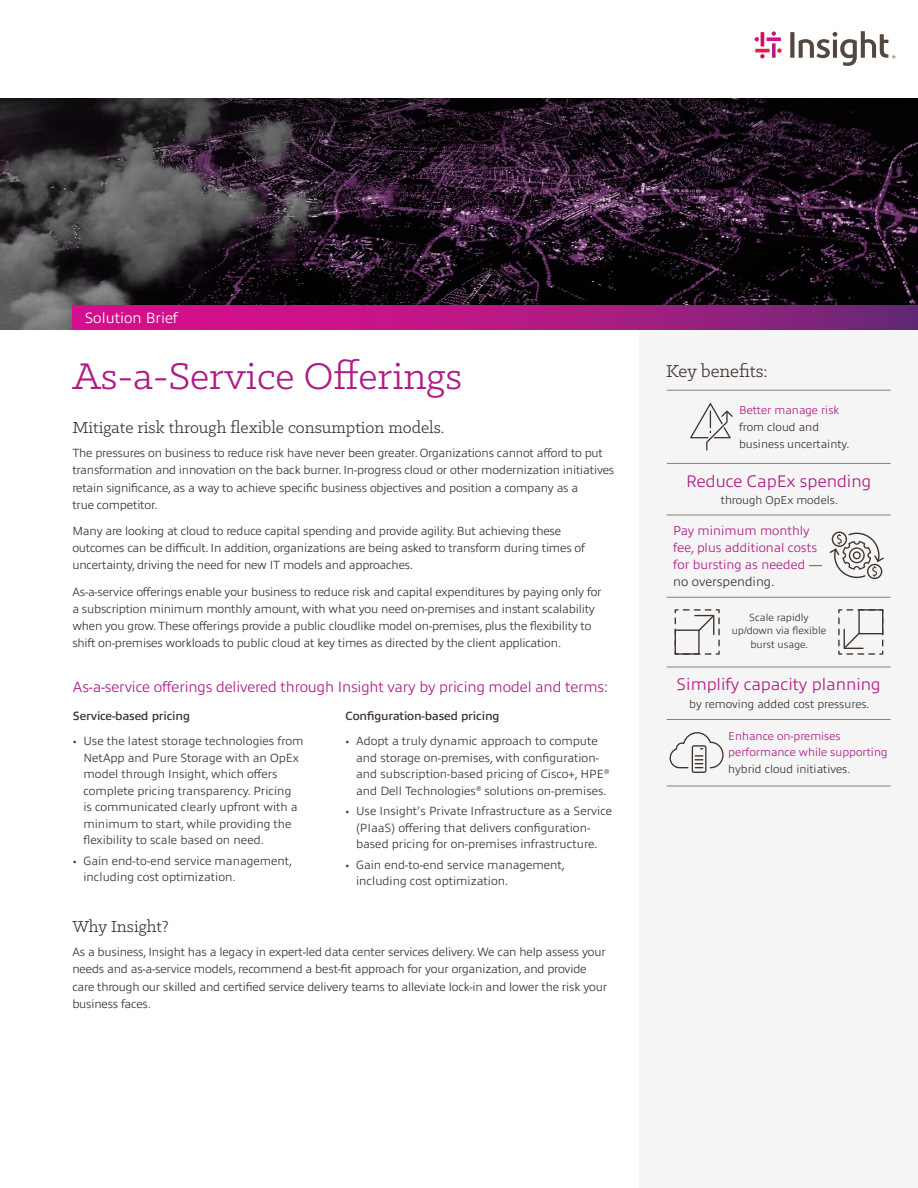
<style>
.page{position:relative;width:918px;height:1188px;background:#fff}
.page>*{position:absolute;margin:0;border:0;box-sizing:border-box;transform-origin:0 0}
.Page_title{font:42px "Klinic Slab";color:#b01c87}
.t1{font:19.5px "Klinic Slab";color:#3e332d}
.t2{font:18px "Klinic Slab";color:#3e332d}
.t3{font:300 16.95px "Allumi Pro";color:#b01c87}
.t4{font:300 15px "Allumi Pro";letter-spacing:-.01em;color:#b01c87}
.t5{font:300 15px "Allumi Pro";color:#fff}
.Body{font:300 12.9px/16.8px "Allumi Pro";color:#b01c87}
.Body-2{font:300 12px/16.5px "Allumi Pro";letter-spacing:-.015em;color:#3e332d}
.Body-3{font:600 12px "Allumi Pro";letter-spacing:-.015em;color:#3e332d}
.Body-4{font:300 11.55px/16.5px "Allumi Pro";color:#3e332d}
.Body-5{font:300 11.55px/16.5px "Allumi Pro";color:#b01c87}
.Body-6{font:300 10.35px/13.5px "Allumi Pro";color:#3e332d;text-align:center}
.s1{color:#b01c87}
.s2{color:#3e332d}
</style>
<div class="page">
<div style="left:639px;top:305px;width:279px;height:883px;background:#f6f5f5"></div>
<img style="left:0;top:98px;width:918px;height:232px">
<svg style="left:72px;top:305px;width:846px;height:25px;background:#af1983"></svg>
<hr style="left:667px;top:390px;width:224px;height:1px;background:#897e79">
<hr style="left:667px;top:463px;width:224px;height:1px;background:#897e79">
<hr style="left:667px;top:515px;width:224px;height:1px;background:#897e79">
<hr style="left:667px;top:597px;width:224px;height:1px;background:#897e79">
<hr style="left:667px;top:667px;width:224px;height:1px;background:#897e79">
<hr style="left:667px;top:786px;width:224px;height:1px;background:#897e79">
<hr style="left:667px;top:719px;width:224px;height:1px;background:#897e79">
<svg style="left:690px;top:403px;width:43px;height:48px"></svg>
<svg style="left:830px;top:532px;width:54px;height:47px"></svg>
<svg style="left:675px;top:609px;width:45px;height:46px"></svg>
<svg style="left:838px;top:609px;width:45px;height:46px"></svg>
<svg style="left:670px;top:732px;width:54px;height:41px"></svg>
<svg style="left:772px;top:43px;width:4px;height:15px"></svg>
<svg style="left:772px;top:31px;width:4px;height:5px"></svg>
<hr style="left:761px;top:32px;width:3px;height:14px;background:#d40d54">
<svg style="left:760px;top:54px;width:5px;height:4px"></svg>
<svg style="left:767px;top:37px;width:14px;height:4px"></svg>
<svg style="left:755px;top:37px;width:4px;height:4px"></svg>
<hr style="left:755px;top:49px;width:15px;height:3px;background:#ed1a45">
<svg style="left:777px;top:48px;width:5px;height:5px"></svg>
<svg style="left:790px;top:31px;width:105px;height:35px"></svg>
<p class="t5" style="left:85px;top:307px;width:95px">Solution Brief</p>
<p class="Page_title" style="left:72px;top:349px;width:391px">As-a-Service Offerings</p>
<p class="t1" style="left:666px;top:359px;width:103px">Key benefits:</p>
<h1 class="t2" style="left:72px;top:416px;width:374px">Mitigate risk through flexible consumption models.</h1>
<p class="Body-2" style="left:72px;top:443px;width:544px;line-height:17.2px">The pressures on business to reduce risk have never been greater. Organizations cannot afford to put transformation and innovation on the back burner. In-progress cloud or other modernization initiatives retain significance, as a way to achieve specific business objectives and position a company as a<br>true competitor.</p>
<p class="Body-2" style="left:72px;top:521px;width:514px;line-height:17.2px">Many are looking at cloud to reduce capital spending and provide agility. But achieving these outcomes can be difficult. In addition, organizations are being asked to transform during times of uncertainty, driving the need for new IT models and approaches.</p>
<p class="Body-2" style="left:72px;top:582px;width:531px;line-height:17.2px">As-a-service offerings enable your business to reduce risk and capital expenditures by paying only for a subscription minimum monthly amount, with what you need on-premises and instant scalability when you grow. These offerings provide a public cloudlike model on-premises, plus the flexibility to shift on-premises workloads to public cloud at key times as directed by the client application.</p>
<h2 class="t4" style="left:73px;top:676px;width:537px">As-a-service offerings delivered through Insight vary by pricing model and terms:</h2>
<p class="Body-3" style="left:73px;top:707px;width:119px">Service-based pricing</p>
<p class="Body-2" style="left:83px;top:732px;width:222px;text-indent:-10px">• Use the latest storage technologies from NetApp and Pure Storage with an OpEx model through Insight, which offers complete pricing transparency. Pricing<br>is communicated clearly upfront with a minimum to start, while providing the flexibility to scale based on need.</p>
<p class="Body-2" style="left:83px;top:851px;width:211px;text-indent:-10px">• Gain end-to-end service management, including cost optimization.</p>
<p class="Body-3" style="left:346px;top:707px;width:155px">Configuration-based pricing</p>
<p class="Body-2" style="left:356px;top:732px;width:255px;text-indent:-10px">• Adopt a truly dynamic approach to compute and storage on-premises, with configuration&shy;and subscription-based pricing of Cisco+, HPE<sup>® </sup>and Dell Technologies<sup>®</sup> solutions on-premises.</p>
<p class="Body-2" style="left:356px;top:802px;width:258px;text-indent:-10px">• Use Insight’s Private Infrastructure as a Service (PIaaS) offering that delivers configuration&shy;based pricing for on-premises infrastructure.</p>
<p class="Body-2" style="left:356px;top:855px;width:211px;text-indent:-10px">• Gain end-to-end service management, including cost optimization.</p>
<h1 class="t2" style="left:72px;top:915px;width:98px">Why Insight?</h1>
<p class="Body-2" style="left:72px;top:943px;width:536px;line-height:17.2px">As a business, Insight has a legacy in expert-led data center services delivery. We can help assess your needs and as-a-service models, recommend a best-fit approach for your organization, and provide care through our skilled and certified service delivery teams to alleviate lock-in and lower the risk your business faces.</p>
<p class="Body-4" style="left:739px;top:401px;width:112px"><span class="s1">Better manage risk </span>from cloud and business uncertainty.</p>
<h2 class="t3" style="left:686px;top:469px;width:187px">Reduce CapEx spending</h2>
<p class="Body-4" style="left:721px;top:491px;width:119px">through OpEx models.</p>
<p class="Body" style="left:673px;top:521px;width:151px">Pay minimum monthly fee, plus additional costs for bursting as needed <span class="s2">— no overspending.</span></p>
<p class="Body-6" style="left:732px;top:610px;width:96px">Scale rapidly up/down via flexible burst usage.</p>
<h2 class="t3" style="left:677px;top:672px;width:206px">Simplify capacity planning</h2>
<p class="Body-4" style="left:689px;top:695px;width:182px">by removing added cost pressures.</p>
<p class="Body-5" style="left:728px;top:727px;width:161px">Enhance on-premises performance while supporting <span class="s2">hybrid cloud initiatives.</span></p>
</div>
